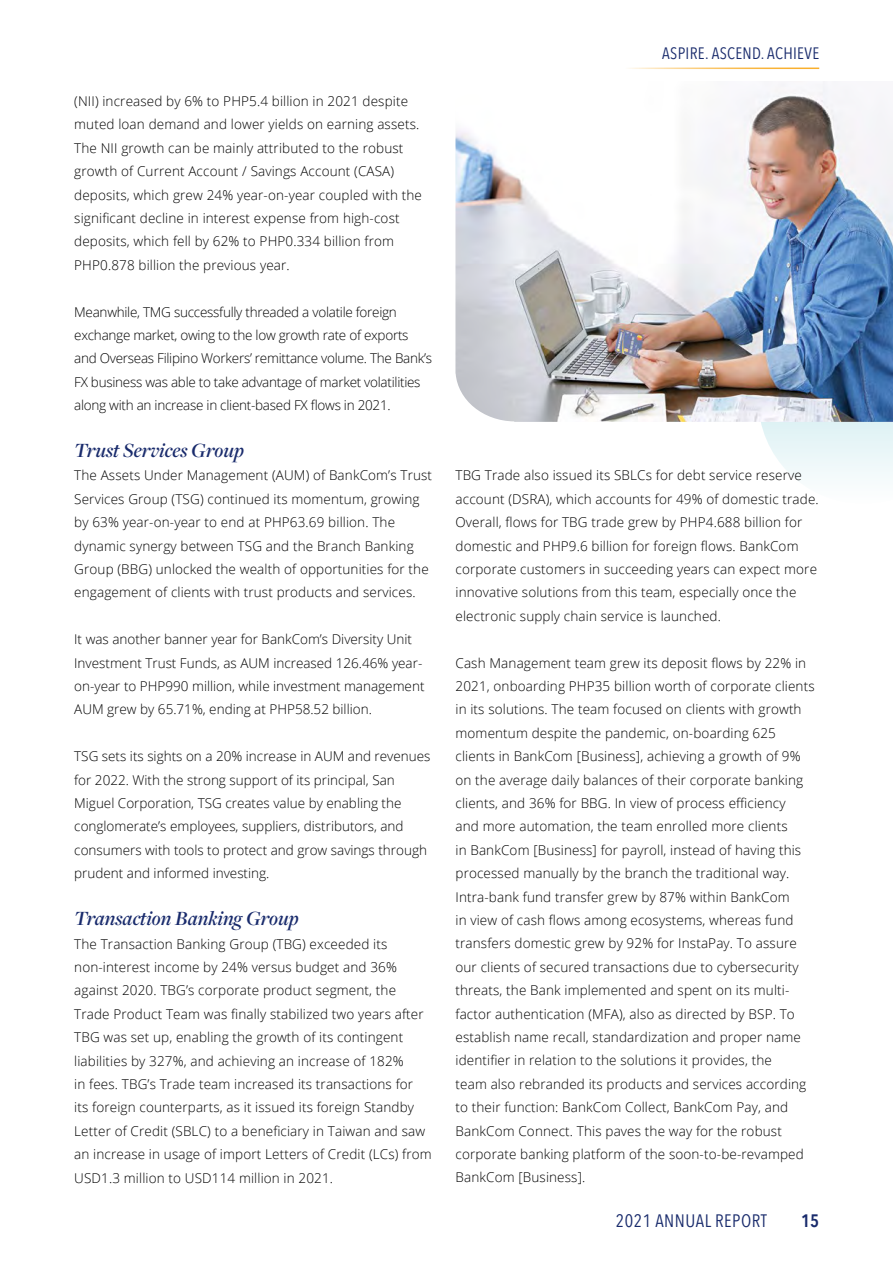
<style>
.page{position:relative;width:893px;height:1263px;background:#fff}
.page>*{position:absolute;margin:0;border:0;box-sizing:border-box;transform-origin:0 0}
.t1{font:italic 600 21px "Freight Disp Pro";color:#192b6c}
.t2{font:18px "Avenir Next Condensed";letter-spacing:.03em;color:#192b6c}
.t3{font:600 18px "Avenir Next Condensed";color:#192b6c}
.t4{font:16.5px "Avenir Next Condensed";letter-spacing:.02em;color:#192b6c}
.t5{font:300 13.5px/23.4px "Open Sans";letter-spacing:.01em;color:#000}
.t6{font:300 13.5px/23.4px "Open Sans";letter-spacing:-.02em;color:#000}
</style>
<div class="page">
<svg style="left:761px;top:422px;width:132px;height:57px"></svg>
<img style="left:455px;top:81px;width:438px;height:341px">
<hr style="left:625px;top:68px;width:194px;height:1px;background:#f9af2c">
<p class="t5" style="left:74px;top:89px;width:349px">(NII) increased by 6% to PHP5.4 billion in 2021 despite muted loan demand and lower yields on earning assets.<br>The NII growth can be mainly attributed to the robust growth of Current Account / Savings Account (CASA) deposits, which grew 24% year-on-year coupled with the significant decline in interest expense from high-cost deposits, which fell by 62% to PHP0.334 billion from PHP0.878 billion the previous year.</p>
<p class="t6" style="left:74px;top:300px;width:359px">Meanwhile, TMG successfully threaded a volatile foreign exchange market, owing to the low growth rate of exports and Overseas Filipino Workers’ remittance volume. The Bank’s FX business was able to take advantage of market volatilities along with an increase in client-based FX flows in 2021.</p>
<h1 class="t1" style="left:74px;top:436px;width:171px">Trust Services Group</h1>
<p class="t5" style="left:74px;top:463px;width:359px">The Assets Under Management (AUM) of BankCom’s Trust Services Group (TSG) continued its momentum, growing by 63% year-on-year to end at PHP63.69 billion. The dynamic synergy between TSG and the Branch Banking Group (BBG) unlocked the wealth of opportunities for the engagement of clients with trust products and services.</p>
<p class="t5" style="left:74px;top:627px;width:352px">It was another banner year for BankCom’s Diversity Unit Investment Trust Funds, as AUM increased 126.46% year&shy;on-year to PHP990 million, while investment management AUM grew by 65.71%, ending at PHP58.52 billion.</p>
<p class="t5" style="left:74px;top:744px;width:358px">TSG sets its sights on a 20% increase in AUM and revenues for 2022. With the strong support of its principal, San Miguel Corporation, TSG creates value by enabling the conglomerate’s employees, suppliers, distributors, and consumers with tools to protect and grow savings through prudent and informed investing.</p>
<h1 class="t1" style="left:74px;top:904px;width:226px">Transaction Banking Group</h1>
<p class="t5" style="left:74px;top:931px;width:359px">The Transaction Banking Group (TBG) exceeded its non-interest income by 24% versus budget and 36% against 2020. TBG’s corporate product segment, the Trade Product Team was finally stabilized two years after TBG was set up, enabling the growth of its contingent liabilities by 327%, and achieving an increase of 182%<br>in fees. TBG’s Trade team increased its transactions for<br>its foreign counterparts, as it issued its foreign Standby Letter of Credit (SBLC) to a beneficiary in Taiwan and saw an increase in usage of import Letters of Credit (LCs) from USD1.3 million to USD114 million in 2021.</p>
<p class="t4" style="left:662px;top:39px;width:158px">ASPIRE. ASCEND. ACHIEVE</p>
<p class="t5" style="left:455px;top:463px;width:365px">TBG Trade also issued its SBLCs for debt service reserve account (DSRA), which accounts for 49% of domestic trade.<br>Overall, flows for TBG trade grew by PHP4.688 billion for domestic and PHP9.6 billion for foreign flows. BankCom corporate customers in succeeding years can expect more innovative solutions from this team, especially once the electronic supply chain service is launched.</p>
<p class="t5" style="left:455px;top:651px;width:361px">Cash Management team grew its deposit flows by 22% in 2021, onboarding PHP35 billion worth of corporate clients in its solutions. The team focused on clients with growth momentum despite the pandemic, on-boarding 625 clients in BankCom [Business], achieving a growth of 9% on the average daily balances of their corporate banking clients, and 36% for BBG. In view of process efficiency<br>and more automation, the team enrolled more clients<br>in BankCom [Business] for payroll, instead of having this processed manually by the branch the traditional way.<br>Intra-bank fund transfer grew by 87% within BankCom<br>in view of cash flows among ecosystems, whereas fund transfers domestic grew by 92% for InstaPay. To assure our clients of secured transactions due to cybersecurity threats, the Bank implemented and spent on its multi&shy;factor authentication (MFA), also as directed by BSP. To establish name recall, standardization and proper name identifier in relation to the solutions it provides, the<br>team also rebranded its products and services according to their function: BankCom Collect, BankCom Pay, and BankCom Connect. This paves the way for the robust corporate banking platform of the soon-to-be-revamped BankCom [Business].</p>
<h2 class="t2" style="left:616px;top:1205px;width:153px">2021 ANNUAL REPORT</h2>
<h2 class="t3" style="left:801px;top:1205px;width:19px">15</h2>
</div>
